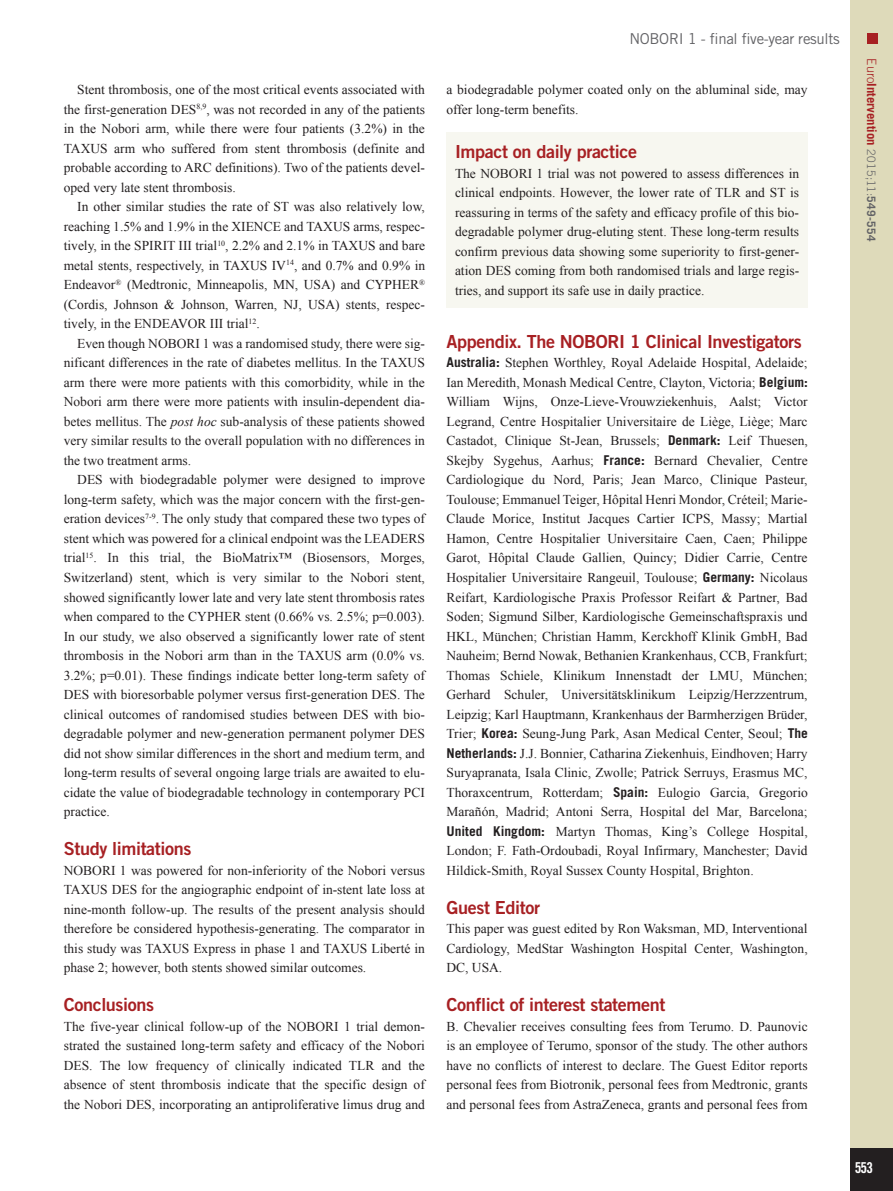
<style>
.page{position:relative;width:893px;height:1191px;background:#fff}
.page>*{position:absolute;margin:0;border:0;box-sizing:border-box;transform-origin:0 0}
.t1{font:18px "+CXQMET Trade Gothic LT Std Bd 2";letter-spacing:-.02em;color:#a72023}
.t2{font:15px "+KLSZHP Trade Gothic LT Std";letter-spacing:-.02em;color:#636366}
.t3{font:15px "+UIQTPE Trade Gothic LT Std Bd Cn 20";color:#fff}
.t4{font:13.5px/19.5px "+WFROGI Times New Roman";color:#231f20;text-align:justify}
.t5{font:700 12.75px "+JWXYLM Trade Gothic LT Std";color:#a72023}
.s1{font-family:"+BYZPNN Times New Roman";font-style:italic}
.s2{font-family:"+JWXYLM Trade Gothic LT Std";font-weight:700}
.s3{font-family:"+FIKRJL Trade Gothic LT Std";font-weight:300}
.s4{font-family:"+FIKRJL Trade Gothic LT Std";font-weight:300;font-size:11.7px;color:#636366}
.s5{font-size:11.7px;color:#636366}
</style>
<div class="page">
<div style="left:850px;top:0;width:43px;height:1191px;background:#dedaba"></div>
<div style="left:850px;top:1148px;width:43px;height:43px;background:#231f20"></div>
<div style="left:867px;top:34px;width:11px;height:10px;background:#a72023"></div>
<div style="left:446px;top:133px;width:362px;height:175px;background:#f7f7f0"></div>
<p class="t4" style="left:64px;top:81px;width:363px;text-indent:14px">Stent thrombosis, one of the most critical events associated with the first-generation DES<sup>8,9</sup>, was not recorded in any of the patients in the Nobori arm, while there were four patients (3.2%) in the TAXUS arm who suffered from stent thrombosis (definite and probable according to ARC definitions). Two of the patients devel&shy;oped very late stent thrombosis.</p>
<p class="t4" style="left:64px;top:198px;width:363px;text-indent:14px">In other similar studies the rate of ST was also relatively low, reaching 1.5% and 1.9% in the XIENCE and TAXUS arms, respec&shy;tively, in the SPIRIT III trial<sup>10</sup>, 2.2% and 2.1% in TAXUS and bare metal stents, respectively, in TAXUS IV<sup>14</sup>, and 0.7% and 0.9% in Endeavor<sup>®</sup> (Medtronic, Minneapolis, MN, USA) and CYPHER<sup>® </sup>(Cordis, Johnson &amp; Johnson, Warren, NJ, USA) stents, respec&shy;tively, in the ENDEAVOR III trial<sup>12</sup>.</p>
<p class="t4" style="left:64px;top:335px;width:363px;text-indent:14px">Even though NOBORI 1 was a randomised study, there were sig&shy;nificant differences in the rate of diabetes mellitus. In the TAXUS arm there were more patients with this comorbidity, while in the Nobori arm there were more patients with insulin-dependent dia&shy;betes mellitus. The <span class="s1">post hoc</span> sub-analysis of these patients showed very similar results to the overall population with no differences in the two treatment arms.</p>
<p class="t4" style="left:64px;top:471px;width:363px;text-indent:14px">DES with biodegradable polymer were designed to improve long-term safety, which was the major concern with the first-gen&shy;eration devices<sup>7-9</sup>. The only study that compared these two types of stent which was powered for a clinical endpoint was the LEADERS trial<sup>15</sup>. In this trial, the BioMatrix™ (Biosensors, Morges, Switzerland) stent, which is very similar to the Nobori stent, showed significantly lower late and very late stent thrombosis rates when compared to the CYPHER stent (0.66% vs. 2.5%; p=0.003).<br>In our study, we also observed a significantly lower rate of stent thrombosis in the Nobori arm than in the TAXUS arm (0.0% vs.<br>3.2%; p=0.01). These findings indicate better long-term safety of DES with bioresorbable polymer versus first-generation DES. The clinical outcomes of randomised studies between DES with bio&shy;degradable polymer and new-generation permanent polymer DES did not show similar differences in the short and medium term, and long-term results of several ongoing large trials are awaited to elu&shy;cidate the value of biodegradable technology in contemporary PCI practice.</p>
<h1 class="t1" style="left:64px;top:842px;width:129px">Study limitations</h1>
<p class="t4" style="left:64px;top:861px;width:363px">NOBORI 1 was powered for non-inferiority of the Nobori versus TAXUS DES for the angiographic endpoint of in-stent late loss at nine-month follow-up. The results of the present analysis should therefore be considered hypothesis-generating. The comparator in this study was TAXUS Express in phase 1 and TAXUS Liberté in phase 2; however, both stents showed similar outcomes.</p>
<h1 class="t1" style="left:64px;top:998px;width:92px">Conclusions</h1>
<p class="t4" style="left:64px;top:1017px;width:363px">The five-year clinical follow-up of the NOBORI 1 trial demon&shy;strated the sustained long-term safety and efficacy of the Nobori DES. The low frequency of clinically indicated TLR and the absence of stent thrombosis indicate that the specific design of the Nobori DES, incorporating an antiproliferative limus drug and</p>
<p class="t2" style="left:629px;top:33px;width:212px">NOBORI 1 - final five-year results</p>
<p class="t4" style="left:446px;top:81px;width:363px">a biodegradable polymer coated only on the abluminal side, may offer long-term benefits.</p>
<h1 class="t1" style="left:455px;top:145px;width:184px">Impact on daily practice</h1>
<p class="t4" style="left:455px;top:165px;width:346px">The NOBORI 1 trial was not powered to assess differences in clinical endpoints. However, the lower rate of TLR and ST is reassuring in terms of the safety and efficacy profile of this bio&shy;degradable polymer drug-eluting stent. These long-term results confirm previous data showing some superiority to first-gener&shy;ation DES coming from both randomised trials and large regis&shy;tries, and support its safe use in daily practice.</p>
<h1 class="t1" style="left:446px;top:335px;width:357px">Appendix. The NOBORI 1 Clinical Investigators</h1>
<p class="t4" style="left:446px;top:354px;width:363px"><span class="s2">Australia:</span> Stephen Worthley, Royal Adelaide Hospital, Adelaide; Ian Meredith, Monash Medical Centre, Clayton, Victoria; <span class="s2">Belgium:<br></span>William Wijns, Onze-Lieve-Vrouwziekenhuis, Aalst; Victor Legrand, Centre Hospitalier Universitaire de Liège, Liège; Marc Castadot, Clinique St-Jean, Brussels; <span class="s2">Denmark:</span> Leif Thuesen, Skejby Sygehus, Aarhus; <span class="s2">France:</span> Bernard Chevalier, Centre Cardiologique du Nord, Paris; Jean Marco, Clinique Pasteur, Toulouse; Emmanuel Teiger, Hôpital Henri Mondor, Créteil; Marie-Claude Morice, Institut Jacques Cartier ICPS, Massy; Martial Hamon, Centre Hospitalier Universitaire Caen, Caen; Philippe Garot, Hôpital Claude Gallien, Quincy; Didier Carrie, Centre Hospitalier Universitaire Rangeuil, Toulouse; <span class="s2">Germany:</span> Nicolaus Reifart, Kardiologische Praxis Professor Reifart &amp; Partner, Bad Soden; Sigmund Silber, Kardiologische Gemeinschaftspraxis und HKL, München; Christian Hamm, Kerckhoff Klinik GmbH, Bad Nauheim; Bernd Nowak, Bethanien Krankenhaus, CCB, Frankfurt; Thomas Schiele, Klinikum Innenstadt der LMU, München; Gerhard Schuler, Universitätsklinikum Leipzig/Herzzentrum, Leipzig; Karl Hauptmann, Krankenhaus der Barmherzigen Brüder, Trier; <span class="s2">Korea:</span> Seung-Jung Park, Asan Medical Center, Seoul; <span class="s2">The Netherlands:</span> J.J. Bonnier, Catharina Ziekenhuis, Eindhoven; Harry Suryapranata, Isala Clinic, Zwolle; Patrick Serruys, Erasmus MC, Thoraxcentrum, Rotterdam; <span class="s2">Spain:</span> Eulogio Garcia, Gregorio Marañón, Madrid; Antoni Serra, Hospital del Mar, Barcelona; <span class="s2">United Kingdom:</span> Martyn Thomas, King’s College Hospital, London; F. Fath-Ordoubadi, Royal Infirmary, Manchester; David Hildick-Smith, Royal Sussex County Hospital, Brighton.</p>
<h1 class="t1" style="left:446px;top:900px;width:95px">Guest Editor</h1>
<p class="t4" style="left:446px;top:920px;width:363px">This paper was guest edited by Ron Waksman, MD, Interventional Cardiology, MedStar Washington Hospital Center, Washington, DC, USA.</p>
<h1 class="t1" style="left:446px;top:998px;width:220px">Conflict of interest statement</h1>
<p class="t4" style="left:446px;top:1017px;width:363px">B. Chevalier receives consulting fees from Terumo. D. Paunovic is an employee of Terumo, sponsor of the study. The other authors have no conflicts of interest to declare. The Guest Editor reports personal fees from Biotronik, personal fees from Medtronic, grants and personal fees from AstraZeneca, grants and personal fees from</p>
<p class="t5" style="left:877px;top:58px;width:184px;rotate:90deg"><span class="s3">Euro</span>Intervention <span class="s4">2015;11:</span><span class="s5">549-554</span></p>
<p class="t3" style="left:855px;top:1159px;width:20px">553</p>
</div>
